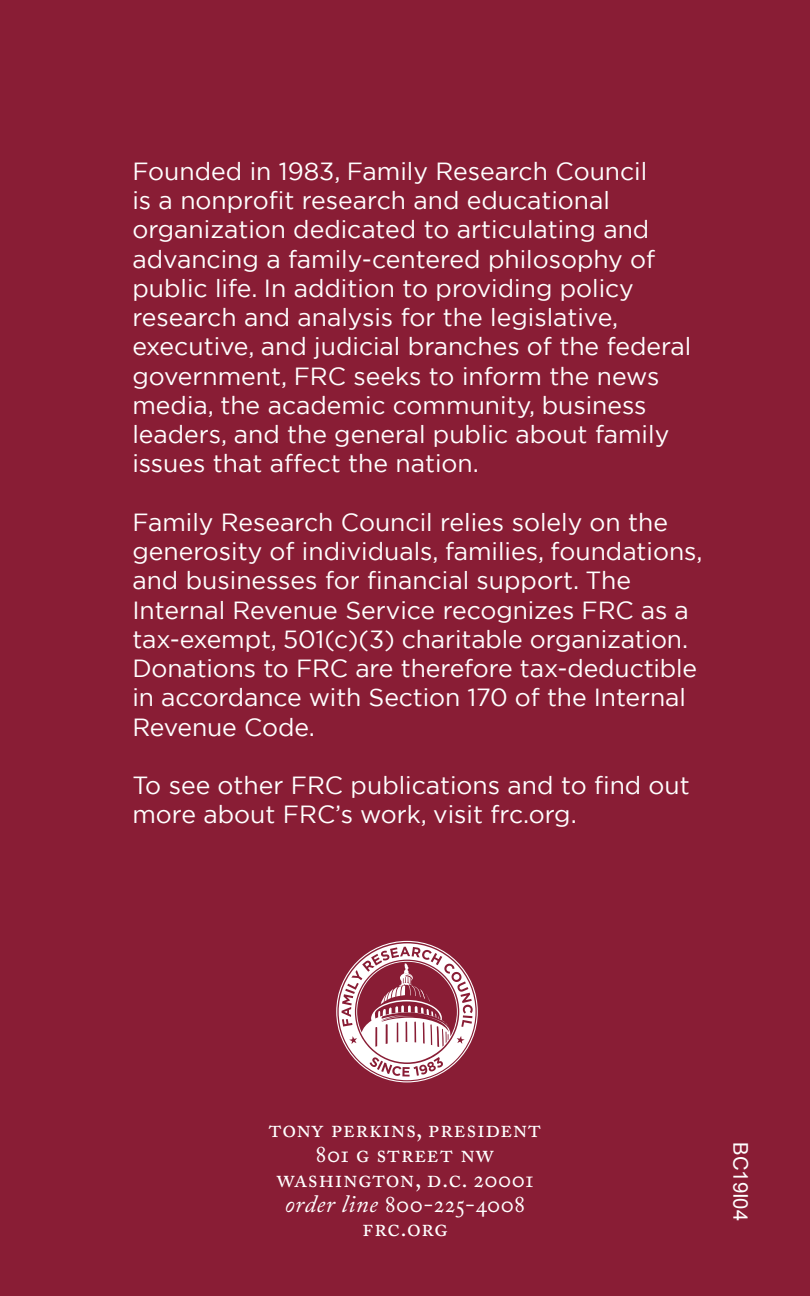
<style>
.page{position:relative;width:810px;height:1296px;background:#891d35}
.page>*{position:absolute;margin:0;border:0;box-sizing:border-box;transform-origin:0 0}
.t1{font:24.75px/29.2px "Gotham";color:#fff}
.t2{font:24.75px/24.8px "Adobe Caslon Regular SC";letter-spacing:.02em;color:#fff;text-align:center}
.t3{font:20.25px "Arial";color:#fff}
.s1{font-family:"Adobe Caslon Pro";font-style:italic}
</style>
<div class="page">
<svg style="left:336px;top:941px;width:142px;height:141px"></svg>
<p class="t1" style="left:132px;top:156px;width:561px">Founded in 1983, Family Research Council<br>is a nonprofit research and educational organization dedicated to articulating and advancing a family-centered philosophy of public life. In addition to providing policy research and analysis for the legislative, executive, and judicial branches of the federal government, FRC seeks to inform the news media, the academic community, business leaders, and the general public about family issues that affect the nation.</p>
<p class="t1" style="left:132px;top:507px;width:572px">Family Research Council relies solely on the generosity of individuals, families, foundations, and businesses for financial support. The Internal Revenue Service recognizes FRC as a tax-exempt, 501(c)(3) charitable organization.<br>Donations to FRC are therefore tax-deductible in accordance with Section 170 of the Internal Revenue Code.</p>
<p class="t1" style="left:132px;top:770px;width:559px">To see other FRC publications and to find out more about FRC’s work, visit frc.org.</p>
<p class="t2" style="left:269px;top:1117px;width:274px">tony perkins, president<br>801 g street nw washington, d.c. 20001 <span class="s1">order line</span> 800-225-4008 frc.org</p>
<p class="t3" style="left:754px;top:1142px;width:80px;rotate:90deg">BC19I04</p>
</div>
